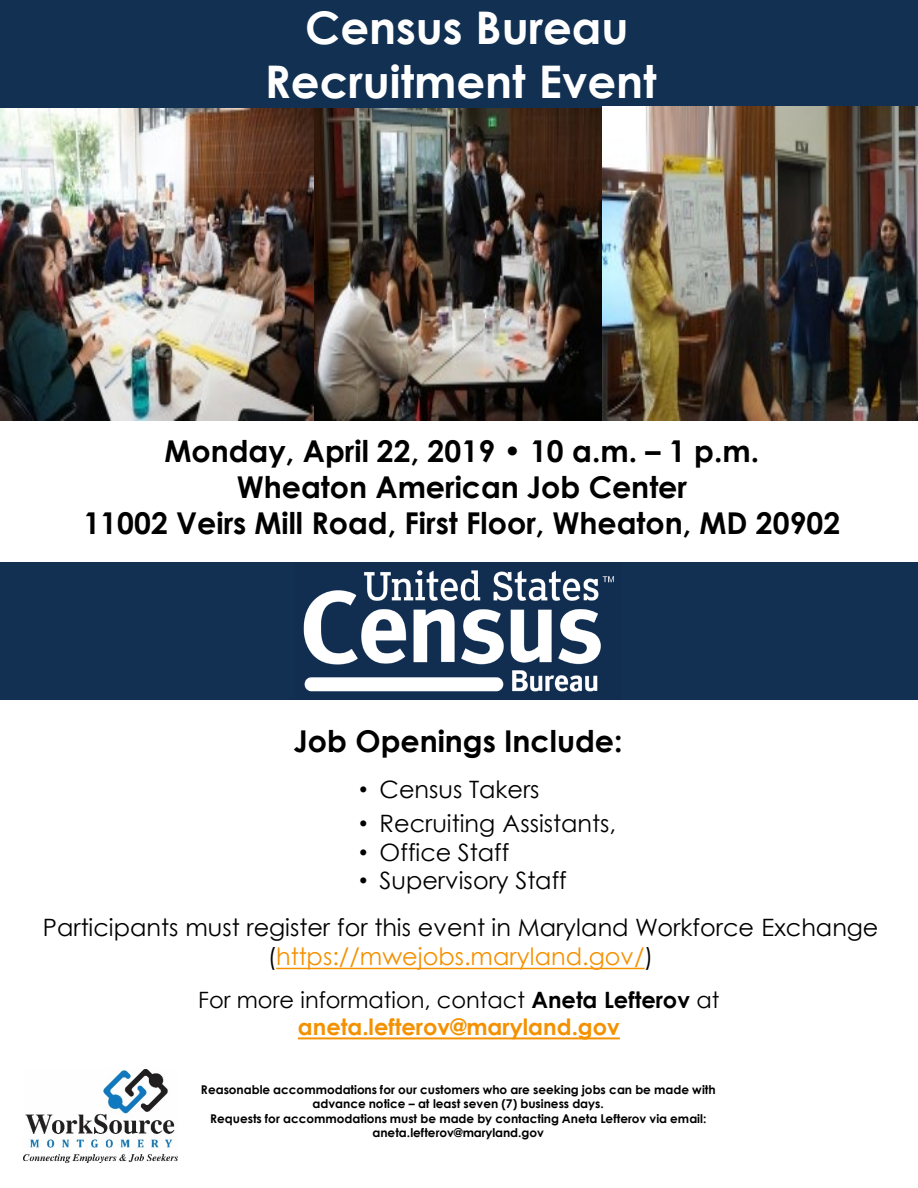
<style>
.page{position:relative;width:918px;height:1188px;background:#fff}
.page>*{position:absolute;margin:0;border:0;box-sizing:border-box;transform-origin:0 0}
.t1{font:700 45px "Century Gothic";color:#fff}
.t2{font:700 30px "Century Gothic";color:#000}
.t3{font:24px/29px "Century Gothic";color:#000;text-align:center}
.t4{font:22.5px "Century Gothic";color:#000}
.t5{font:700 22.5px "Century Gothic";color:#f49100}
.t6{font:700 12px/14.4px "Century Gothic";color:#000;text-align:center}
.s1{font-family:"Arial"}
.s2{color:#f49100}
.s3{font-weight:700}
</style>
<div class="page">
<div style="left:0;top:562px;width:918px;height:137px;background:#113052"></div>
<div style="left:0;top:0;width:918px;height:109px;background:#113052"></div>
<svg style="left:298px;top:1037px;width:322px;height:2px"></svg>
<svg style="left:276px;top:968px;width:369px;height:1px"></svg>
<img style="left:0;top:107px;width:918px;height:314px">
<img style="left:303px;top:570px;width:311px;height:122px">
<img style="left:24px;top:1069px;width:154px;height:94px">
<p class="t1" style="left:305px;top:-6px;width:325px">Census Bureau</p>
<p class="t1" style="left:265px;top:48px;width:393px">Recruitment Event</p>
<p class="t2" style="left:165px;top:428px;width:596px">Monday, April 22, 2019 • 10 a.m. – 1 p.m.</p>
<p class="t2" style="left:237px;top:464px;width:452px">Wheaton American Job Center</p>
<p class="t2" style="left:83px;top:500px;width:759px">11002 Veirs Mill Road, First Floor, Wheaton, MD 20902</p>
<p class="t2" style="left:294px;top:718px;width:331px">Job Openings Include:</p>
<p class="t3" style="left:359px;top:774px;width:182px"><span class="s1">•</span> Census Takers</p>
<p class="t3" style="left:359px;top:808px;width:258px"><span class="s1">•</span> Recruiting Assistants,</p>
<p class="t3" style="left:359px;top:837px;width:151px"><span class="s1">•</span> Office Staff</p>
<p class="t3" style="left:359px;top:866px;width:209px"><span class="s1">•</span> Supervisory Staff</p>
<p class="t3" style="left:43px;top:913px;width:837px">Participants must register for this event in Maryland Workforce Exchange (<span class="s2">https://mwejobs.maryland.gov/</span>)</p>
<p class="t4" style="left:198px;top:984px;width:523px">For more information, contact <span class="s3">Aneta Lefterov</span> at</p>
<p class="t5" style="left:298px;top:1010px;width:324px">aneta.lefterov@maryland.gov</p>
<p class="t6" style="left:201px;top:1082px;width:516px">Reasonable accommodations for our customers who are seeking jobs can be made with advance notice – at least seven (7) business days.</p>
<p class="t6" style="left:210px;top:1111px;width:498px">Requests for accommodations must be made by contacting Aneta Lefterov via email:</p>
<p class="t6" style="left:373px;top:1125px;width:173px">aneta.lefterov@maryland.gov</p>
</div>
